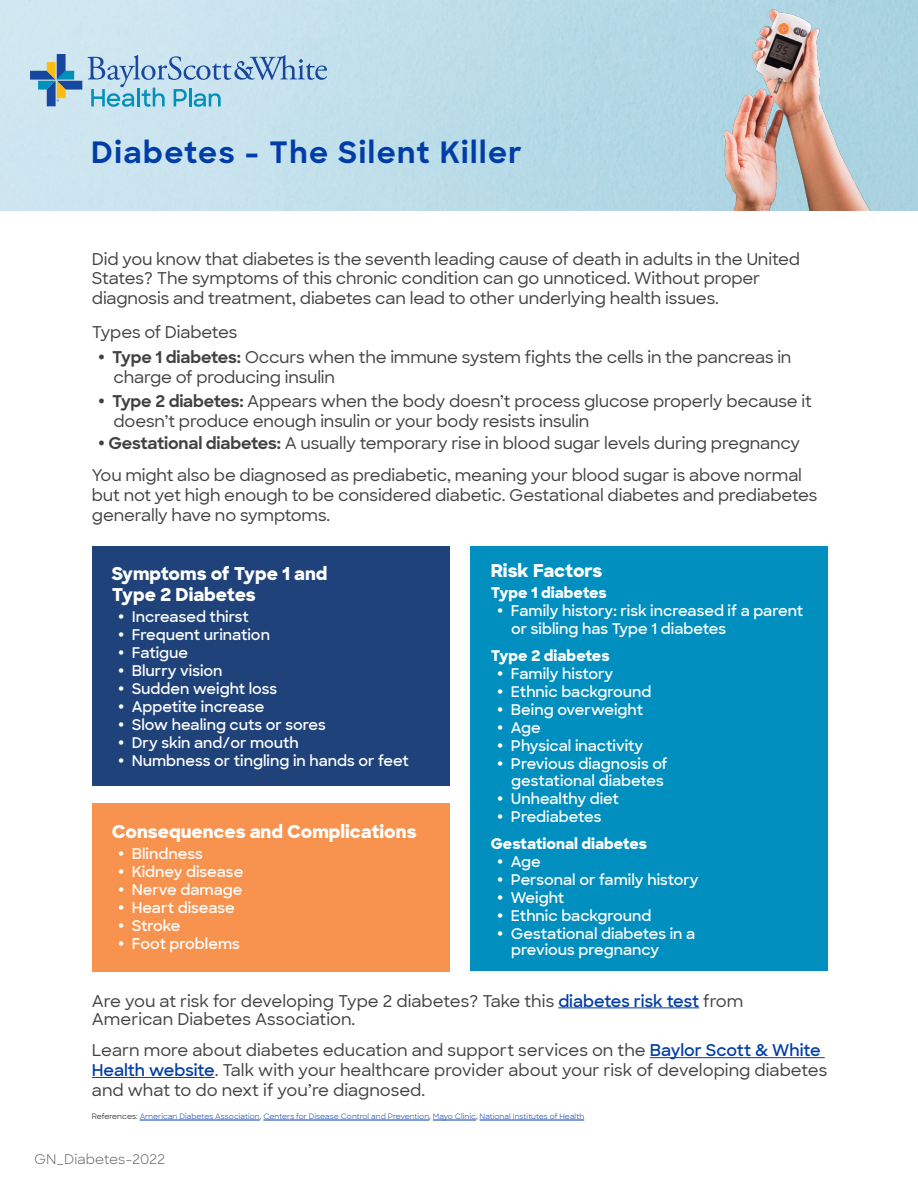
<style>
.page{position:relative;width:918px;height:1188px;background:#fff}
.page>*{position:absolute;margin:0;border:0;box-sizing:border-box;transform-origin:0 0}
.t1{font:700 30px "Sharp Sans";letter-spacing:.05em;color:#003da6}
.t2{font:800 18px/21px "Sharp Sans";color:#fff}
.t3{font:500 16.5px/19.8px "Sharp Sans";letter-spacing:-.01em;color:#414042}
.t4{font:600 15px/18px "Sharp Sans";color:#fff}
.t5{font:800 15px "Sharp Sans";color:#fff}
.t6{font:13.5px "Sharp Sans";letter-spacing:-.005em;color:#636466}
.t7{font:7.5px "Sharp Sans";color:#003da6}
.s1{font-weight:700}
.s2{font-weight:600;color:#003da6}
.s3{color:#000}
</style>
<div class="page">
<div style="left:470px;top:547px;width:358px;height:424px;background:#008fbe"></div>
<img style="left:0;top:0;width:918px;height:211px">
<img style="left:477px;top:0;width:412px;height:210px">
<svg style="left:30px;top:54px;width:52px;height:52px;background:#8fafc1"></svg>
<svg style="left:88px;top:55px;width:239px;height:52px;background:#a6cbe1"></svg>
<div style="left:92px;top:803px;width:358px;height:168px;background:#f7934e"></div>
<div style="left:92px;top:547px;width:358px;height:239px;background:#1e4279"></div>
<hr style="left:558px;top:1007px;width:141px;height:1px;background:#003da6">
<hr style="left:650px;top:1057px;width:175px;height:1px;background:#003da6">
<hr style="left:92px;top:1077px;width:123px;height:1px;background:#003da6">
<hr style="left:140px;top:1120px;width:120px;height:1px;background:#003da6">
<hr style="left:263px;top:1120px;width:166px;height:1px;background:#003da6">
<hr style="left:433px;top:1120px;width:43px;height:1px;background:#003da6">
<hr style="left:480px;top:1120px;width:104px;height:1px;background:#003da6">
<h1 class="t1" style="left:91px;top:130px;width:432px">Diabetes - The Silent Killer</h1>
<p class="t3" style="left:92px;top:248px;width:710px">Did you know that diabetes is the seventh leading cause of death in adults in the United<br>States? The symptoms of this chronic condition can go unnoticed. Without proper diagnosis and treatment, diabetes can lead to other underlying health issues.</p>
<p class="t3" style="left:112px;top:318px;width:681px;line-height:25.5px;text-indent:-20px">Types of Diabetes<br><span class="s1">Type 1 diabetes:</span> Occurs when the immune system fights the cells in the pancreas in</p>
<p class="t3" style="left:112px;top:364px;width:701px;line-height:24px">charge of producing insulin<br><span class="s1">Type 2 diabetes:</span> Appears when the body doesn’t process glucose properly because it</p>
<p class="t3" style="left:108px;top:409px;width:693px;line-height:22.5px;text-indent:5px">doesn’t produce enough insulin or your body resists insulin<br><span class="s1">Gestational diabetes:</span> A usually temporary rise in blood sugar levels during pregnancy</p>
<p class="t3" style="left:92px;top:464px;width:727px">You might also be diagnosed as prediabetic, meaning your blood sugar is above normal but not yet high enough to be considered diabetic. Gestational diabetes and prediabetes generally have no symptoms.</p>
<p class="t2" style="left:112px;top:562px;width:217px">Symptoms of Type 1 and<br>Type 2 Diabetes</p>
<p class="t4" style="left:132px;top:607px;width:279px">Increased thirst<br>Frequent urination<br>Fatigue<br>Blurry vision<br>Sudden weight loss<br>Appetite increase<br>Slow healing cuts or sores<br>Dry skin and/or mouth<br>Numbness or tingling in hands or feet</p>
<p class="t2" style="left:112px;top:820px;width:306px">Consequences and Complications</p>
<p class="t4" style="left:132px;top:844px;width:113px">Blindness<br>Kidney disease<br>Nerve damage<br>Heart disease<br>Stroke<br>Foot problems</p>
<p class="t2" style="left:491px;top:559px;width:113px">Risk Factors</p>
<p class="t5" style="left:491px;top:581px;width:118px">Type 1 diabetes</p>
<p class="t4" style="left:511px;top:601px;width:294px">Family history: risk increased if a parent or sibling has Type 1 diabetes</p>
<p class="t5" style="left:491px;top:644px;width:120px">Type 2 diabetes</p>
<p class="t4" style="left:511px;top:664px;width:158px">Family history<br>Ethnic background<br>Being overweight<br>Age<br>Physical inactivity<br>Previous diagnosis of</p>
<p class="t4" style="left:511px;top:770px;width:154px">gestational diabetes<br>Unhealthy diet<br>Prediabetes</p>
<p class="t5" style="left:491px;top:832px;width:158px">Gestational diabetes</p>
<p class="t4" style="left:511px;top:851px;width:189px">Age<br>Personal or family history<br>Weight<br>Ethnic background<br>Gestational diabetes in a</p>
<p class="t4" style="left:511px;top:940px;width:150px">previous pregnancy</p>
<p class="t3" style="left:92px;top:991px;width:653px;line-height:18px">Are you at risk for developing Type 2 diabetes? Take this <span class="s2">diabetes risk test</span> from<br>American Diabetes Association.</p>
<p class="t3" style="left:92px;top:1040px;width:737px">Learn more about diabetes education and support services on the <span class="s2">Baylor Scott &amp; White<br>Health website</span>. Talk with your healthcare provider about your risk of developing diabetes and what to do next if you’re diagnosed.</p>
<p class="t7" style="left:92px;top:1111px;width:494px"><span class="s3">References:</span> American Diabetes Association<span class="s3">,</span> Centers for Disease Control and Prevention<span class="s3">,</span> Mayo Clinic<span class="s3">,</span> National Institutes of Health</p>
<p class="t6" style="left:34px;top:1149px;width:133px">GN_Diabetes-2022</p>
</div>
